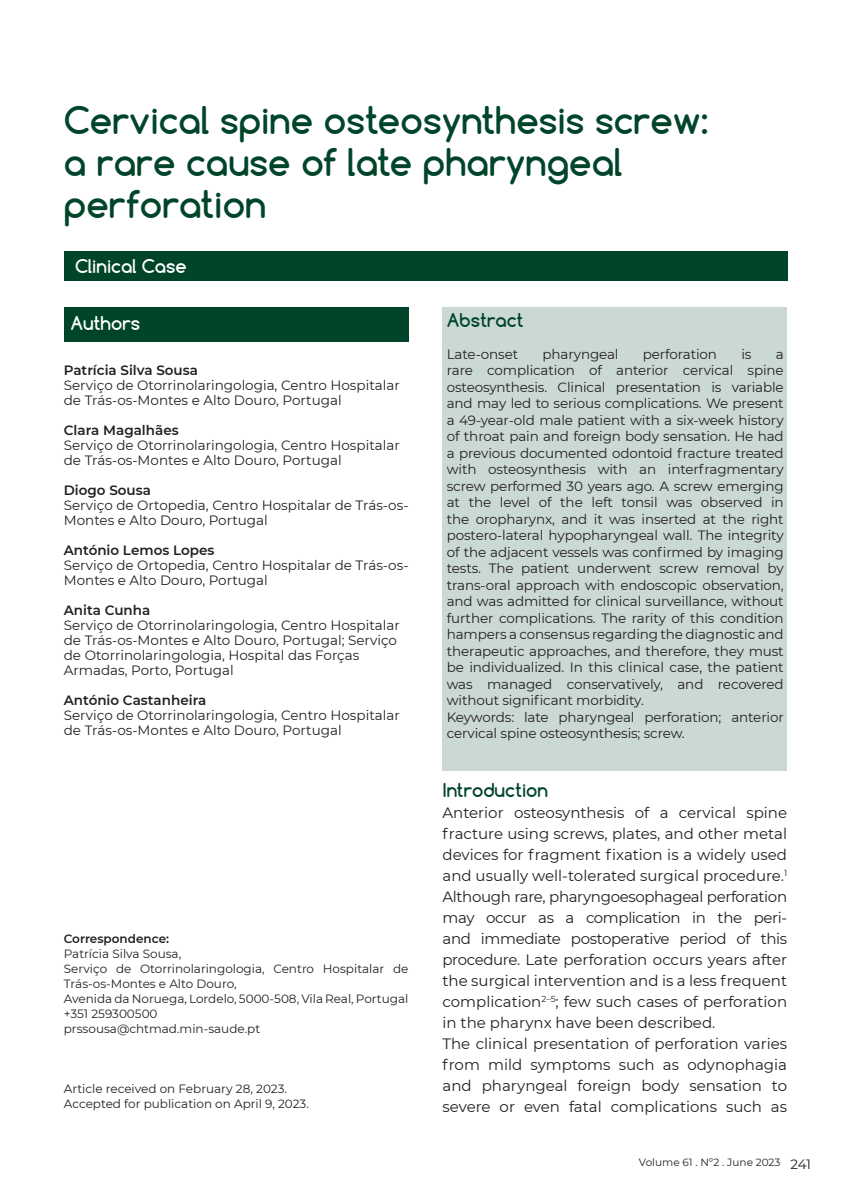
<style>
.page{position:relative;width:851px;height:1191px;background:#fff}
.page>*{position:absolute;margin:0;border:0;box-sizing:border-box;transform-origin:0 0}
.t1{font:700 36px/42px "Comfortaa";color:#00452a}
.t2{font:700 18px "Comfortaa";color:#00452a}
.t3{font:700 18px "Comfortaa";color:#fff}
.t4{font:15px/21px "Montserrat";color:#231f20}
.t5{font:13.5px/16.5px "Montserrat";letter-spacing:-.01em;color:#231f20}
.t6{font:600 13.5px "Montserrat";color:#231f20}
.t7{font:12px/15px "Montserrat";color:#231f20}
.t8{font:600 12px "Montserrat";color:#231f20}
.t9{font:10.5px "Montserrat";color:#231f20}
.s1{font-size:13.5px}
</style>
<div class="page">
<div style="left:64px;top:251px;width:723px;height:30px;background:#00452a"></div>
<div style="left:64px;top:307px;width:344px;height:35px;background:#00452a"></div>
<div style="left:442px;top:307px;width:345px;height:463px;background:#cbd9d6"></div>
<h1 class="t1" style="left:64px;top:99px;width:645px">Cervical spine osteosynthesis screw: a rare cause of late pharyngeal perforation</h1>
<h2 class="t3" style="left:75px;top:255px;width:113px">Clinical Case</h2>
<h2 class="t3" style="left:70px;top:311px;width:71px">Authors</h2>
<p class="t6" style="left:64px;top:361px;width:136px">Patrícia Silva Sousa</p>
<p class="t5" style="left:64px;top:377px;width:337px;line-height:15px">Serviço de Otorrinolaringologia, Centro Hospitalar de Trás-os-Montes e Alto Douro, Portugal</p>
<p class="t6" style="left:64px;top:421px;width:116px">Clara Magalhães</p>
<p class="t5" style="left:64px;top:437px;width:337px;line-height:15px">Serviço de Otorrinolaringologia, Centro Hospitalar de Trás-os-Montes e Alto Douro, Portugal</p>
<p class="t6" style="left:64px;top:481px;width:89px">Diogo Sousa</p>
<p class="t5" style="left:64px;top:497px;width:346px;line-height:15px">Serviço de Ortopedia, Centro Hospitalar de Trás-os-<br>Montes e Alto Douro, Portugal</p>
<p class="t6" style="left:64px;top:541px;width:152px">António Lemos Lopes</p>
<p class="t5" style="left:64px;top:557px;width:346px;line-height:15px">Serviço de Ortopedia, Centro Hospitalar de Trás-os-<br>Montes e Alto Douro, Portugal</p>
<p class="t6" style="left:64px;top:601px;width:88px">Anita Cunha</p>
<p class="t5" style="left:64px;top:617px;width:337px;line-height:15px">Serviço de Otorrinolaringologia, Centro Hospitalar de Trás-os-Montes e Alto Douro, Portugal; Serviço de Otorrinolaringologia, Hospital das Forças Armadas, Porto, Portugal</p>
<p class="t6" style="left:64px;top:691px;width:144px">António Castanheira</p>
<p class="t5" style="left:64px;top:707px;width:337px;line-height:15px">Serviço de Otorrinolaringologia, Centro Hospitalar de Trás-os-Montes e Alto Douro, Portugal</p>
<p class="t8" style="left:64px;top:931px;width:107px">Correspondence:</p>
<p class="t7" style="left:64px;top:946px;width:346px">Patrícia Silva Sousa,<br>Serviço de Otorrinolaringologia, Centro Hospitalar de Trás-os-Montes e Alto Douro,<br>Avenida da Noruega, Lordelo, 5000-508, Vila Real, Portugal +351 259300500<br>prssousa@chtmad.min-saude.pt</p>
<p class="t7" style="left:64px;top:1081px;width:246px">Article received on February 28, 2023.<br>Accepted for publication on April 9, 2023.</p>
<h2 class="t2" style="left:446px;top:309px;width:78px">Abstract</h2>
<p class="t5" style="left:446px;top:345px;width:73px">Late-onset</p>
<p class="t5" style="left:542px;top:345px;width:77px">pharyngeal</p>
<p class="t5" style="left:642px;top:345px;width:76px">perforation</p>
<p class="t5" style="left:741px;top:345px;width:12px">is</p>
<p class="t5" style="left:446px;top:345px;width:338px;text-indent:329px">a rare complication of anterior cervical spine osteosynthesis. Clinical presentation is variable and may led to serious complications. We present a 49-year-old male patient with a six-week history of throat pain and foreign body sensation. He had a previous documented odontoid fracture treated with osteosynthesis with an interfragmentary screw performed 30 years ago. A screw emerging at the level of the left tonsil was observed in the oropharynx, and it was inserted at the right postero-lateral hypopharyngeal wall. The integrity of the adjacent vessels was confirmed by imaging tests. The patient underwent screw removal by trans-oral approach with endoscopic observation, and was admitted for clinical surveillance, without further complications. The rarity of this condition hampers a consensus regarding the diagnostic and therapeutic approaches, and therefore, they must be individualized. In this clinical case, the patient was managed conservatively, and recovered without significant morbidity.<br>Keywords: late pharyngeal perforation; anterior cervical spine osteosynthesis; screw.</p>
<h2 class="t2" style="left:442px;top:779px;width:107px">Introduction</h2>
<p class="t4" style="left:442px;top:802px;width:346px">Anterior osteosynthesis of a cervical spine fracture using screws, plates, and other metal devices for fragment fixation is a widely used and usually well-tolerated surgical procedure.<sup>1<br></sup>Although rare, pharyngoesophageal perforation may occur as a complication in the peri&shy;and immediate postoperative period of this procedure. Late perforation occurs years after the surgical intervention and is a less frequent complication<sup>2–5</sup>; few such cases of perforation in the pharynx have been described.<br>The clinical presentation of perforation varies from mild symptoms such as odynophagia and pharyngeal foreign body sensation to severe or even fatal complications such as</p>
<p class="t9" style="left:639px;top:1155px;width:174px">Volume 61 . Nº2 . June 2023 <span class="s1">241</span></p>
</div>
